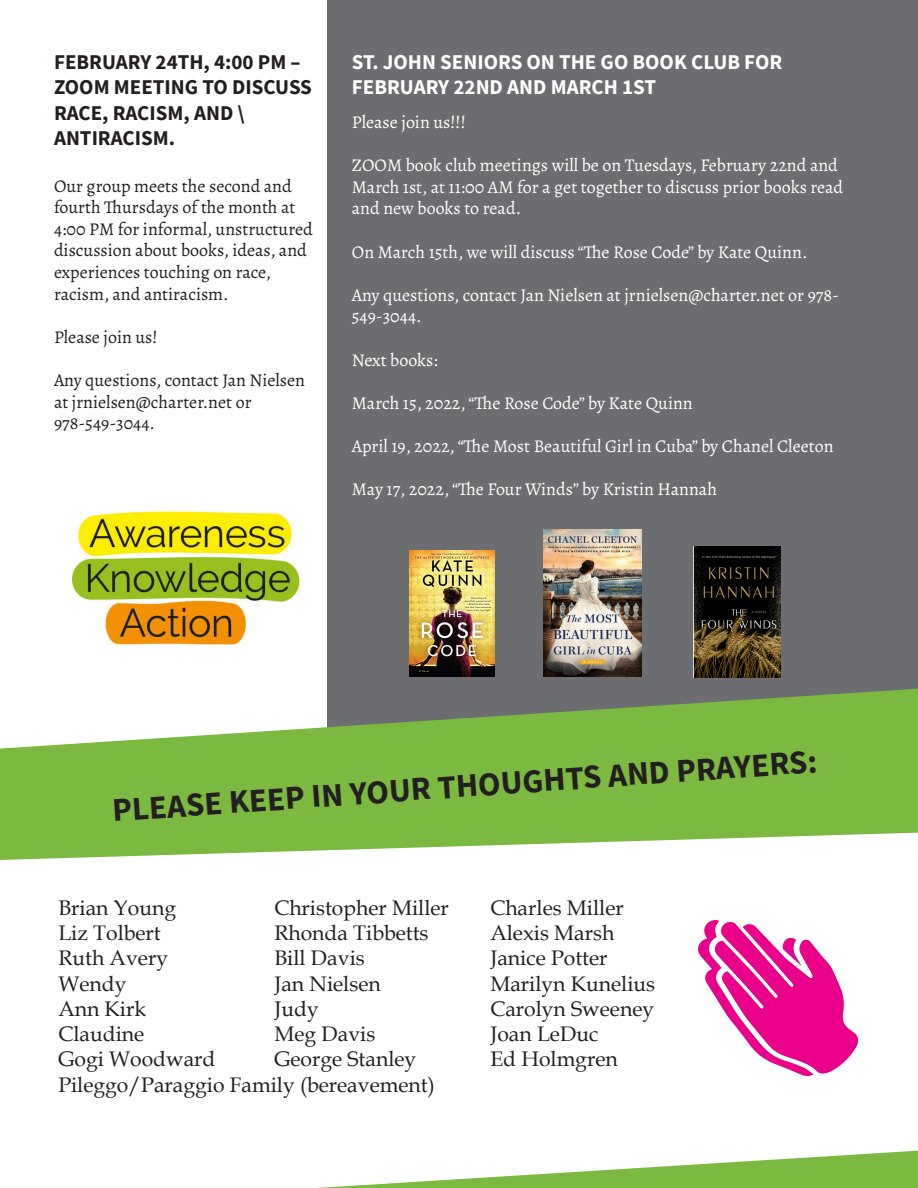
<style>
.page{position:relative;width:918px;height:1188px;background:#fff}
.page>*{position:absolute;margin:0;border:0;box-sizing:border-box;transform-origin:0 0}
.t1{font:700 33px "Source Sans Pro";color:#231f20}
.t2{font:21.15px "Book Antiqua";color:#231f20}
.t3{font:700 21px/25.2px "Source Sans Pro";color:#231f20}
.t4{font:700 21px "Source Sans Pro";color:#fff}
.t5{font:18px/21.6px "Alegreya";color:#fff}
.t6{font:18px/21.6px "Alegreya";color:#231f20}
</style>
<div class="page">
<div style="left:327px;top:0;width:591px;height:762px;background:#6c6d70"></div>
<svg style="left:0;top:689px;width:918px;height:171px;fill:#7cb941"></svg>
<svg style="left:317px;top:1151px;width:601px;height:37px"></svg>
<img style="left:71px;top:510px;width:230px;height:135px">
<img style="left:698px;top:920px;width:161px;height:156px">
<img style="left:410px;top:550px;width:85px;height:126px">
<img style="left:694px;top:546px;width:86px;height:131px">
<img style="left:544px;top:529px;width:98px;height:147px">
<p class="t3" style="left:54px;top:49px;width:260px">FEBRUARY 24TH, 4:00 PM –<br>ZOOM MEETING TO DISCUSS<br>RACE, RACISM, AND \</p>
<p class="t3" style="left:54px;top:125px;width:123px">ANTIRACISM.</p>
<p class="t6" style="left:54px;top:175px;width:260px">Our group meets the second and fourth Thursdays of the month at<br>4:00 PM for informal, unstructured discussion about books, ideas, and experiences touching on race,</p>
<p class="t6" style="left:54px;top:283px;width:176px">racism, and antiracism.</p>
<p class="t6" style="left:54px;top:326px;width:105px">Please join us!</p>
<p class="t6" style="left:54px;top:369px;width:253px">Any questions, contact Jan Nielsen at jrnielsen@charter.net or</p>
<p class="t6" style="left:54px;top:412px;width:103px">978-549-3044.</p>
<p class="t4" style="left:352px;top:48px;width:432px">ST. JOHN SENIORS ON THE GO BOOK CLUB FOR</p>
<p class="t4" style="left:352px;top:73px;width:306px">FEBRUARY 22ND AND MARCH 1ST</p>
<p class="t5" style="left:352px;top:111px;width:115px">Please join us!!!</p>
<p class="t5" style="left:352px;top:154px;width:493px">ZOOM book club meetings will be on Tuesdays, February 22nd and<br>March 1st, at 11:00 AM for a get together to discuss prior books read and new books to read.</p>
<p class="t5" style="left:352px;top:241px;width:457px">On March 15th, we will discuss “The Rose Code” by Kate Quinn.</p>
<p class="t5" style="left:352px;top:284px;width:489px">Any questions, contact Jan Nielsen at jrnielsen@charter.net or 978-<br>549-3044.</p>
<p class="t5" style="left:352px;top:349px;width:87px">Next books:</p>
<p class="t5" style="left:352px;top:392px;width:342px">March 15, 2022, “The Rose Code” by Kate Quinn</p>
<p class="t5" style="left:352px;top:435px;width:483px">April 19, 2022, “The Most Beautiful Girl in Cuba” by Chanel Cleeton</p>
<p class="t5" style="left:352px;top:478px;width:367px">May 17, 2022, “The Four Winds” by Kristin Hannah</p>
<p class="t1" style="left:111px;top:788px;width:708px;rotate:-4deg">PLEASE KEEP IN YOUR THOUGHTS AND PRAYERS:</p>
<p class="t2" style="left:58px;top:893px;width:119px">Brian Young</p>
<p class="t2" style="left:274px;top:893px;width:176px">Christopher Miller</p>
<p class="t2" style="left:490px;top:893px;width:135px">Charles Miller</p>
<p class="t2" style="left:58px;top:918px;width:104px">Liz Tolbert</p>
<p class="t2" style="left:274px;top:918px;width:156px">Rhonda Tibbetts</p>
<p class="t2" style="left:490px;top:918px;width:125px">Alexis Marsh</p>
<p class="t2" style="left:58px;top:943px;width:111px">Ruth Avery</p>
<p class="t2" style="left:274px;top:943px;width:92px">Bill Davis</p>
<p class="t2" style="left:490px;top:943px;width:119px">Janice Potter</p>
<p class="t2" style="left:58px;top:969px;width:70px">Wendy</p>
<p class="t2" style="left:274px;top:969px;width:108px">Jan Nielsen</p>
<p class="t2" style="left:490px;top:969px;width:166px">Marilyn Kunelius</p>
<p class="t2" style="left:58px;top:994px;width:89px">Ann Kirk</p>
<p class="t2" style="left:274px;top:994px;width:46px">Judy</p>
<p class="t2" style="left:490px;top:994px;width:165px">Carolyn Sweeney</p>
<p class="t2" style="left:58px;top:1019px;width:87px">Claudine</p>
<p class="t2" style="left:274px;top:1019px;width:102px">Meg Davis</p>
<p class="t2" style="left:490px;top:1019px;width:110px">Joan LeDuc</p>
<p class="t2" style="left:58px;top:1045px;width:159px">Gogi Woodward</p>
<p class="t2" style="left:274px;top:1045px;width:143px">George Stanley</p>
<p class="t2" style="left:490px;top:1045px;width:129px">Ed Holmgren</p>
<p class="t2" style="left:58px;top:1070px;width:378px">Pileggo/Paraggio Family (bereavement)</p>
</div>
